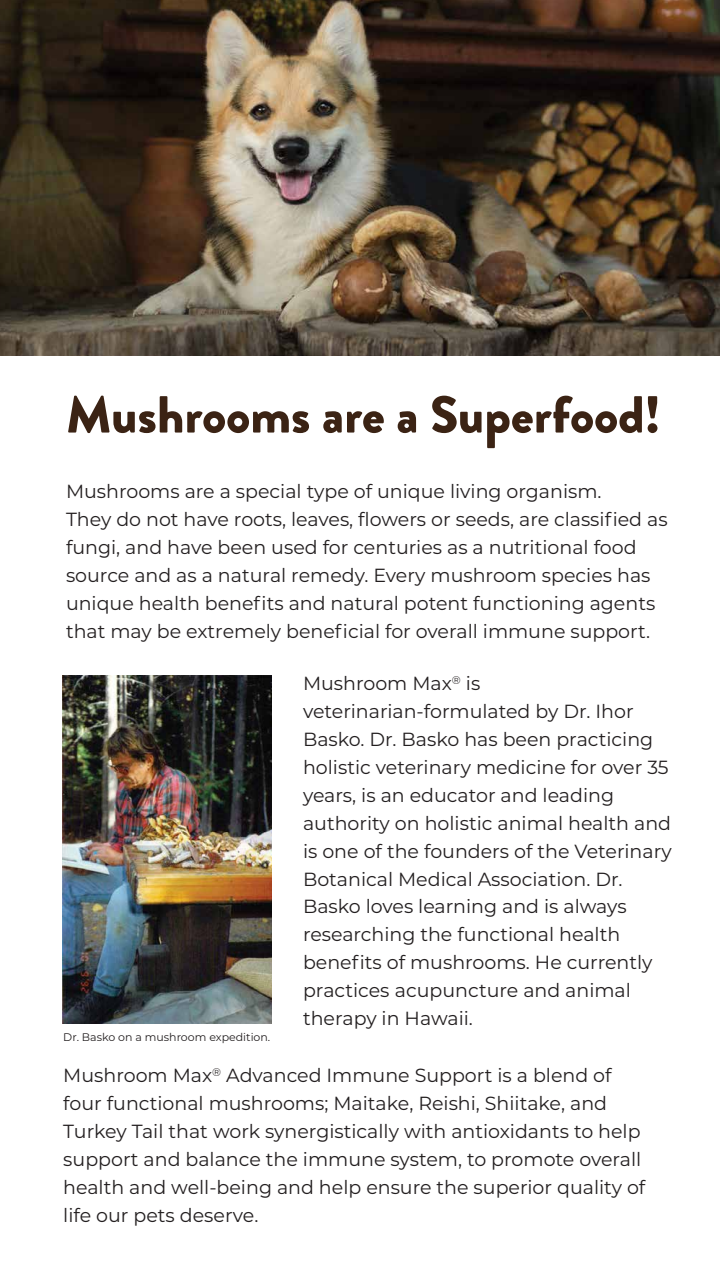
<style>
.page{position:relative;width:720px;height:1280px;background:#fff}
.page>*{position:absolute;margin:0;border:0;box-sizing:border-box;transform-origin:0 0}
.t1{font:900 52px "Brandon Grotesque";color:#3b2314}
.t2{font:19px/27.9px "Montserrat";color:#231f20}
.t3{font:11px "Montserrat";color:#231f20}
</style>
<div class="page">
<img style="left:0;top:0;width:720px;height:355px">
<img style="left:62px;top:675px;width:209px;height:348px">
<h1 class="t1" style="left:66px;top:378px;width:596px">Mushrooms are a Superfood!</h1>
<p class="t2" style="left:66px;top:477px;width:603px">Mushrooms are a special type of unique living organism.<br>They do not have roots, leaves, flowers or seeds, are classified as fungi, and have been used for centuries as a nutritional food source and as a natural remedy. Every mushroom species has unique health benefits and natural potent functioning agents that may be extremely beneficial for overall immune support.</p>
<p class="t3" style="left:63px;top:1029px;width:209px">Dr. Basko on a mushroom expedition.</p>
<p class="t2" style="left:303px;top:669px;width:370px">Mushroom Max<sup>®</sup> is veterinarian-formulated by Dr. Ihor Basko. Dr. Basko has been practicing holistic veterinary medicine for over 35 years, is an educator and leading authority on holistic animal health and is one of the founders of the Veterinary Botanical Medical Association. Dr.<br>Basko loves learning and is always researching the functional health benefits of mushrooms. He currently practices acupuncture and animal therapy in Hawaii.</p>
<p class="t2" style="left:63px;top:1061px;width:584px">Mushroom Max<sup>®</sup> Advanced Immune Support is a blend of four functional mushrooms; Maitake, Reishi, Shiitake, and Turkey Tail that work synergistically with antioxidants to help support and balance the immune system, to promote overall health and well-being and help ensure the superior quality of life our pets deserve.</p>
</div>
